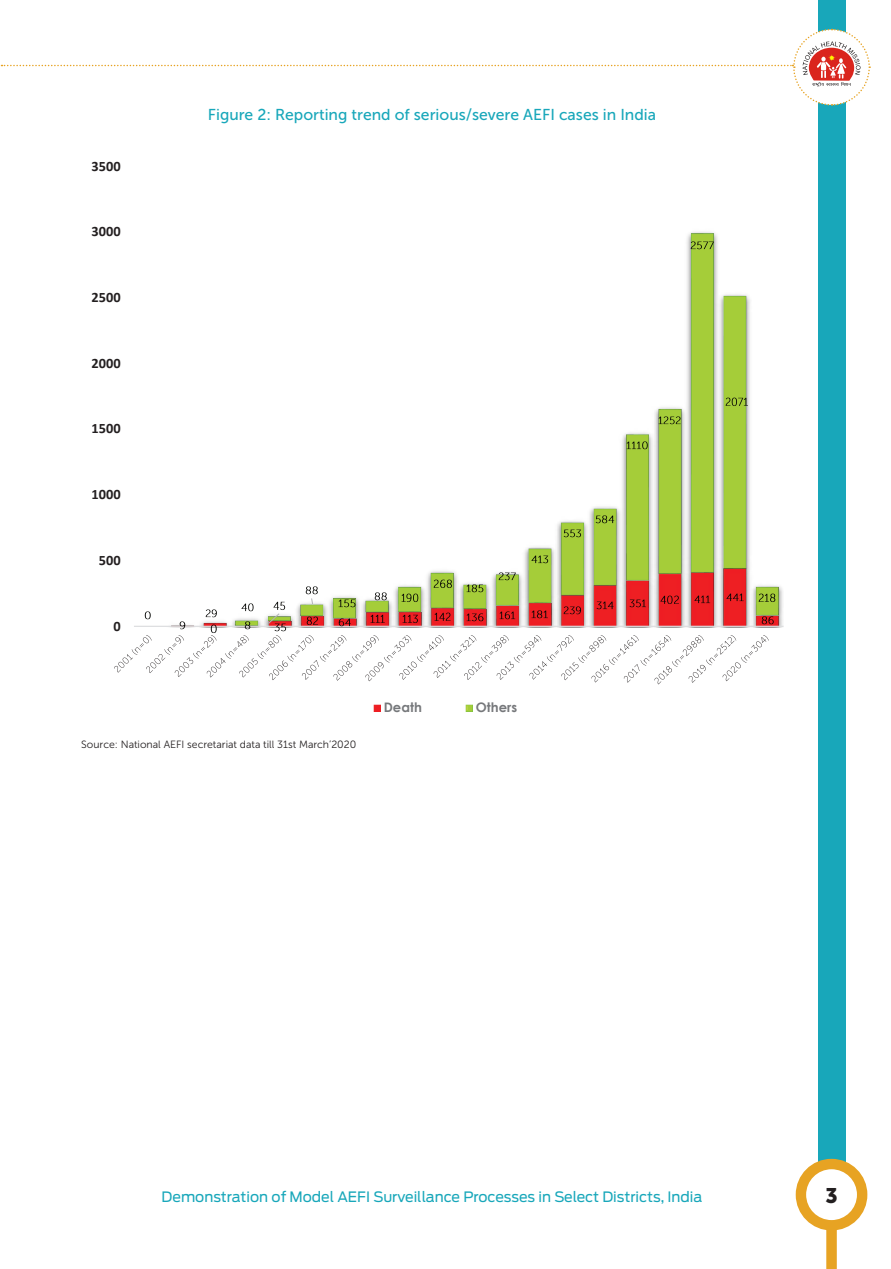
<style>
.page{position:relative;width:891px;height:1269px;background:#fff}
.page>*{position:absolute;margin:0;border:0;box-sizing:border-box;transform-origin:0 0}
.t1{font:21px "Museo Sans 900";color:#231f20}
.Table_figure_head{font:15.75px "Museo Sans 500";color:#18a7ba}
.t2{font:700 14.4px "Calibri";color:#231f20}
.t3{font:14.25px "Antenna";color:#18a7ba}
.t4{font:700 13.2px "Century Gothic";color:#76787b}
.Footnote{font:10.5px "Museo Sans 300";color:#231f20}
</style>
<div class="page">
<div style="left:818px;top:0;width:27px;height:1198px;background:#18a7ba"></div>
<svg style="left:801px;top:1164px;width:61px;height:61px"></svg>
<div style="left:796px;top:1159px;width:71px;height:71px;border:10px solid #e7a323;border-radius:50%"></div>
<div style="left:826px;top:1223px;width:11px;height:46px;background:#e7a323"></div>
<svg style="left:2px;top:28px;width:869px;height:78px"></svg>
<img style="left:337px;top:234px;width:442px;height:381px">
<hr style="left:134px;top:626px;width:650px;height:1px;background:#dcdddf">
<img style="left:660px;top:594px;width:26px;height:3px">
<img style="left:694px;top:593px;width:22px;height:4px">
<img style="left:726px;top:591px;width:23px;height:6px">
<img style="left:769px;top:615px;width:11px;height:12px">
<img style="left:305px;top:586px;width:13px;height:9px">
<img style="left:374px;top:590px;width:19px;height:7px">
<img style="left:401px;top:592px;width:24px;height:5px">
<img style="left:433px;top:578px;width:25px;height:12px">
<img style="left:466px;top:582px;width:23px;height:12px">
<img style="left:499px;top:571px;width:23px;height:12px">
<img style="left:531px;top:554px;width:23px;height:12px">
<img style="left:564px;top:528px;width:23px;height:12px">
<img style="left:596px;top:514px;width:24px;height:12px">
<img style="left:627px;top:440px;width:26px;height:12px">
<img style="left:659px;top:414px;width:28px;height:13px">
<img style="left:691px;top:239px;width:28px;height:12px">
<img style="left:725px;top:396px;width:29px;height:12px">
<img style="left:759px;top:592px;width:23px;height:12px">
<svg style="left:114px;top:597px;width:655px;height:87px"></svg>
<svg style="left:373px;top:704px;width:8px;height:8px"></svg>
<svg style="left:465px;top:704px;width:8px;height:8px"></svg>
<p class="t2" style="left:92px;top:156px;width:31px">3500</p>
<p class="t2" style="left:92px;top:221px;width:31px">3000</p>
<p class="t2" style="left:92px;top:287px;width:31px">2500</p>
<p class="t2" style="left:92px;top:353px;width:31px">2000</p>
<p class="t2" style="left:92px;top:418px;width:31px">1500</p>
<p class="t2" style="left:92px;top:484px;width:31px">1000</p>
<p class="t2" style="left:99px;top:550px;width:23px">500</p>
<p class="t2" style="left:113px;top:616px;width:9px">0</p>
<p class="Table_figure_head" style="left:208px;top:106px;width:450px">Figure 2: Reporting trend of serious/severe AEFI cases in India</p>
<p class="t4" style="left:384px;top:697px;width:40px">Death</p>
<p class="t4" style="left:476px;top:697px;width:43px">Others</p>
<p class="Footnote" style="left:81px;top:739px;width:277px">Source: National AEFI secretariat data till 31st March’2020</p>
<p class="t3" style="left:162px;top:1188px;width:542px">Demonstration of Model AEFI Surveillance Processes in Select Districts, India</p>
<h1 class="t1" style="left:825px;top:1184px;width:14px">3</h1>
</div>
